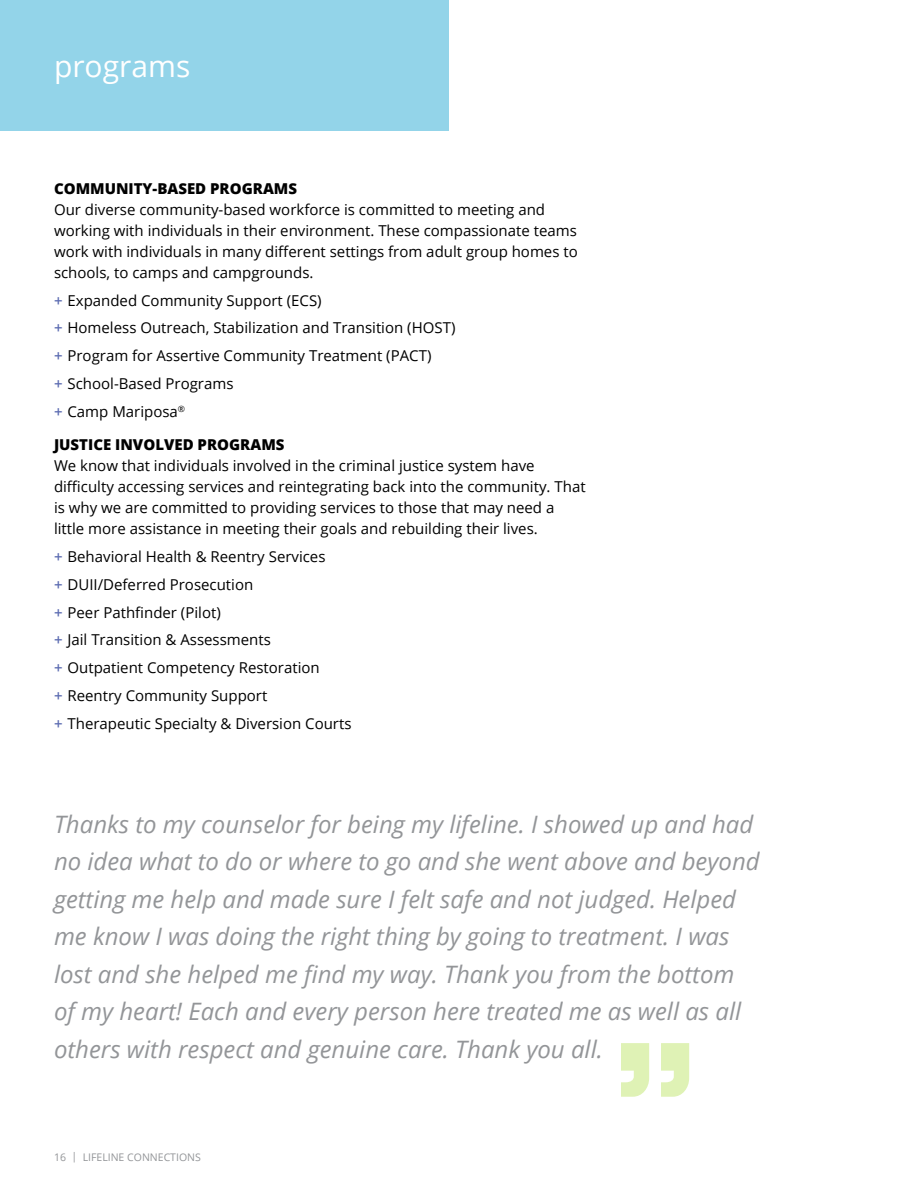
<style>
.page{position:relative;width:918px;height:1188px;background:#fff}
.page>*{position:absolute;margin:0;border:0;box-sizing:border-box;transform-origin:0 0}
.t1{font:30px "Open Sans";color:#fff}
.t2{font:italic 24px/37.5px "Open Sans";color:#939598}
.t3{font:15px/21px "Open Sans";color:#000}
.t4{font:800 15px "Open Sans";color:#000}
.t5{font:10.5px "Open Sans";color:#939598}
.s1{font-weight:600;color:#5d6db2}
</style>
<div class="page">
<div style="left:0;top:0;width:449px;height:131px;background:#93d4e9"></div>
<svg style="left:621px;top:1043px;width:68px;height:54px"></svg>
<h1 class="t1" style="left:54px;top:46px;width:138px">programs</h1>
<p class="t4" style="left:54px;top:177px;width:245px">COMMUNITY-BASED PROGRAMS</p>
<p class="t3" style="left:54px;top:199px;width:525px">Our diverse community-based workforce is committed to meeting and working with individuals in their environment. These compassionate teams work with individuals in many different settings from adult group homes to schools, to camps and campgrounds.</p>
<p class="t3" style="left:54px;top:286px;width:403px;line-height:27.9px"><span class="s1">+</span> Expanded Community Support (ECS)<br><span class="s1">+</span> Homeless Outreach, Stabilization and Transition (HOST) <span class="s1">+</span> Program for Assertive Community Treatment (PACT)<br><span class="s1">+</span> School-Based Programs<br><span class="s1">+</span> Camp Mariposa<sup>®</sup></p>
<p class="t4" style="left:54px;top:434px;width:232px">JUSTICE INVOLVED PROGRAMS</p>
<p class="t3" style="left:54px;top:455px;width:533px">We know that individuals involved in the criminal justice system have difficulty accessing services and reintegrating back into the community. That is why we are committed to providing services to those that may need a little more assistance in meeting their goals and rebuilding their lives.</p>
<p class="t3" style="left:54px;top:543px;width:299px;line-height:27.8px"><span class="s1">+</span> Behavioral Health &amp; Reentry Services<br><span class="s1">+</span> DUII/Deferred Prosecution<br><span class="s1">+</span> Peer Pathfinder (Pilot)<br><span class="s1">+</span> Jail Transition &amp; Assessments<br><span class="s1">+</span> Outpatient Competency Restoration<br><span class="s1">+</span> Reentry Community Support<br><span class="s1">+</span> Therapeutic Specialty &amp; Diversion Courts</p>
<p class="t2" style="left:54px;top:804px;width:707px">Thanks to my counselor for being my lifeline. I showed up and had no idea what to do or where to go and she went above and beyond getting me help and made sure I felt safe and not judged. Helped me know I was doing the right thing by going to treatment. I was lost and she helped me find my way. Thank you from the bottom of my heart! Each and every person here treated me as well as all others with respect and genuine care. Thank you all.</p>
<p class="t5" style="left:54px;top:1150px;width:148px">16 | LIFELINE CONNECTIONS</p>
</div>
